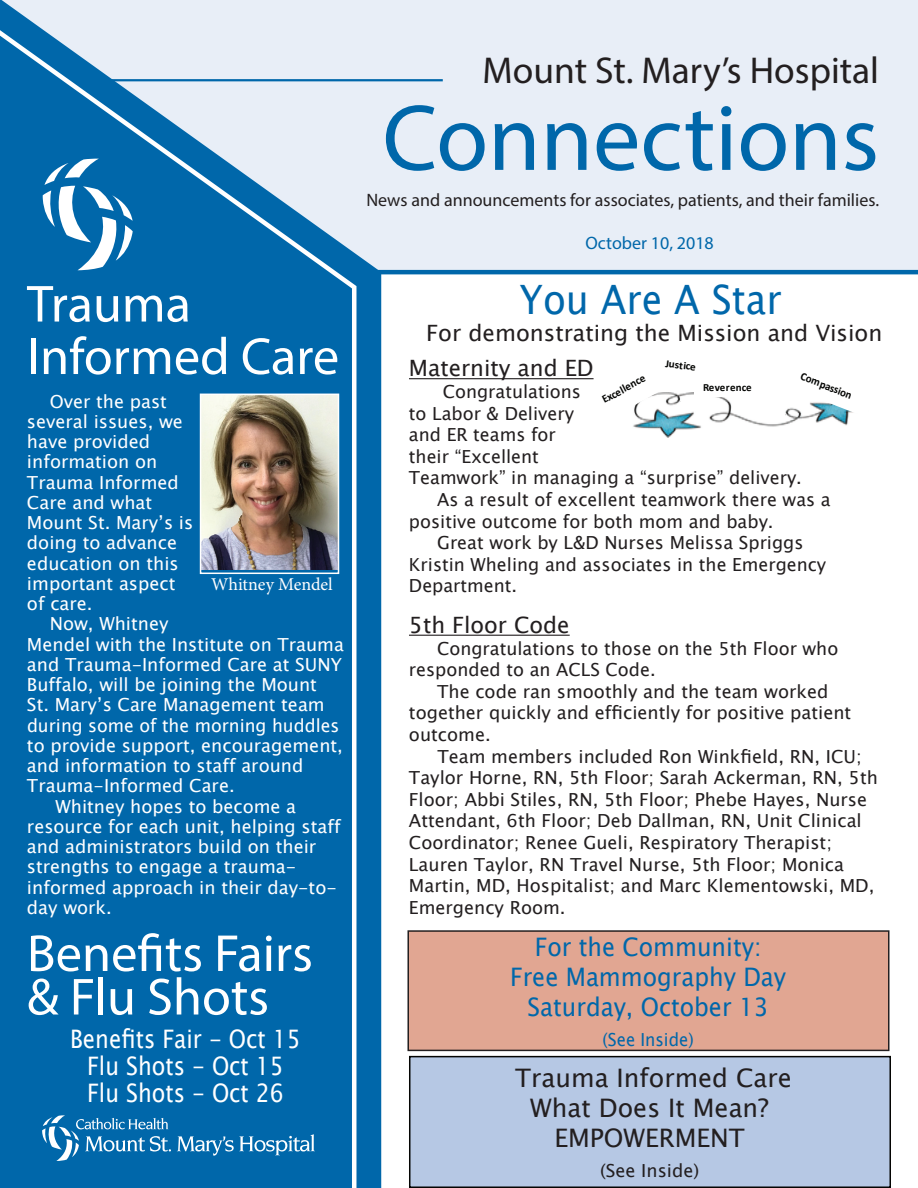
<style>
.page{position:relative;width:918px;height:1188px;background:#fff}
.page>*{position:absolute;margin:0;border:0;box-sizing:border-box;transform-origin:0 0}
.t1{font:94.5px "Myriad Pro";color:#0067aa}
.t2{font:52.5px/52.5px "Myriad Pro";color:#fff}
.t3{font:40.5px "Lucida Sans Unicode";color:#0067aa;scale:.92 1}
.t4{font:37.5px "Myriad Pro";color:#231f20}
.t5{font:25.5px/30px "Lucida Sans Unicode";color:#0067aa;text-align:center;scale:.92 1}
.t6{font:25.5px/27px "Lucida Sans Unicode";color:#fff;text-align:center;scale:.87 1}
.t7{font:25.5px/30px "Lucida Sans Unicode";color:#231f20;text-align:center}
.t8{font:22.5px "Lucida Sans Unicode";color:#231f20}
.t9{font:18px/21.6px "Lucida Sans Unicode";color:#231f20}
.t10{font:18px/20.2px "Lucida Sans Unicode";color:#fff}
.t11{font:18px "Myriad Pro";color:#231f20}
.t12{font:18px "Myriad Pro";color:#0067aa}
.t13{font:18px "Minion Pro";letter-spacing:-.005em;color:#fff}
.t14{font:18px "Lucida Sans Unicode";color:#0067aa;scale:.92 1}
.t15{font:700 11.4px "Calibri";color:#040503;scale:.95 1}
.t16{font:700 11.4px "Calibri";color:#040503}
.t17{font:700 10.95px "Calibri";letter-spacing:.015em;color:#040503}
</style>
<div class="page">
<div style="left:0;top:0;width:918px;height:272px;background:#e8eef7"></div>
<svg style="left:0;top:0;width:381px;height:1188px;fill:#0067aa"></svg>
<svg style="left:0;top:17px;width:359px;height:1171px;background:#1d78b3"></svg>
<hr style="left:106px;top:79px;width:337px;height:2px;background:#0067aa">
<svg style="left:177px;top:1134px;width:138px;height:22px;background:#3888bc"></svg>
<svg style="left:42px;top:1115px;width:129px;height:46px;background:#3184ba"></svg>
<hr style="left:376px;top:270px;width:542px;height:4px;background:#0067aa">
<div style="left:410px;top:1057px;width:480px;height:130px;background:#b6c8e4"></div>
<div style="left:409px;top:1056px;width:482px;height:132px;border:2px solid #040503"></div>
<hr style="left:52px;top:810px;width:225px;height:3px;background:#0067aa">
<img style="left:203px;top:397px;width:133px;height:172px">
<div style="left:200px;top:394px;width:139px;height:180px;border:2px solid #fff"></div>
<img style="left:633px;top:409px;width:216px;height:29px">
<svg style="left:788px;top:408px;width:61px;height:9px"></svg>
<img style="left:790px;top:402px;width:63px;height:11px">
<svg style="left:633px;top:392px;width:100px;height:30px"></svg>
<img style="left:633px;top:392px;width:29px;height:26px">
<hr style="left:409px;top:378px;width:185px;height:1px;background:#231f20">
<hr style="left:409px;top:635px;width:161px;height:1px;background:#231f20">
<div style="left:408px;top:931px;width:481px;height:119px;background:#e1a692"></div>
<div style="left:407px;top:930px;width:483px;height:121px;border:2px solid #231f20"></div>
<h2 class="t2" style="left:27px;top:277px;width:314px">Trauma<br>Informed Care</h2>
<p class="t10" style="left:27px;top:391px;width:168px;text-indent:23px">Over the past several issues, we have provided information on<br>Trauma Informed<br>Care and what<br>Mount St. Mary’s is doing to advance education on this important aspect of care.</p>
<p class="t10" style="left:50px;top:614px;width:120px">Now, Whitney</p>
<p class="t10" style="left:27px;top:634px;width:319px">Mendel with the Institute on Trauma</p>
<p class="t10" style="left:27px;top:654px;width:316px">and Trauma-Informed Care at SUNY</p>
<p class="t10" style="left:27px;top:675px;width:292px">Buffalo, will be joining the Mount</p>
<p class="t10" style="left:27px;top:695px;width:299px">St. Mary’s Care Management team</p>
<p class="t10" style="left:27px;top:715px;width:314px">during some of the morning huddles</p>
<p class="t10" style="left:27px;top:735px;width:317px">to provide support, encouragement,</p>
<p class="t10" style="left:27px;top:756px;width:278px">and information to staff around</p>
<p class="t10" style="left:27px;top:776px;width:209px">Trauma-Informed Care.</p>
<p class="t10" style="left:55px;top:796px;width:242px">Whitney hopes to become a</p>
<p class="t10" style="left:27px;top:816px;width:315px">resource for each unit, helping staff</p>
<p class="t10" style="left:27px;top:837px;width:291px">and administrators build on their</p>
<p class="t10" style="left:27px;top:857px;width:271px">strengths to engage a trauma-</p>
<p class="t10" style="left:27px;top:877px;width:311px">informed approach in their day-to-</p>
<p class="t10" style="left:27px;top:897px;width:86px">day work.</p>
<p class="t13" style="left:211px;top:572px;width:123px">Whitney Mendel</p>
<h2 class="t2" style="left:27px;top:931px;width:287px;line-height:43.5px">Benefits Fairs &amp; Flu Shots</h2>
<h3 class="t6" style="left:70px;top:1026px;width:267px">Benefits Fair - Oct 15<br>Flu Shots - Oct 15<br>Flu Shots - Oct 26</h3>
<h3 class="t4" style="left:482px;top:47px;width:398px">Mount St. Mary’s Hospital</h3>
<h1 class="t1" style="left:383px;top:80px;width:498px">Connections</h1>
<p class="t11" style="left:366px;top:189px;width:514px">News and announcements for associates, patients, and their families.</p>
<p class="t12" style="left:585px;top:231px;width:130px">October 10, 2018</p>
<h3 class="t3" style="left:520px;top:268px;width:286px">You Are A Star</h3>
<p class="t8" style="left:426px;top:315px;width:458px">For demonstrating the Mission and Vision</p>
<p class="t17" style="left:666px;top:356px;width:32px;rotate:7deg">Justice</p>
<p class="t17" style="left:703px;top:380px;width:50px">Reverence</p>
<p class="t15" style="left:804px;top:369px;width:59px;rotate:21deg">Compassion</p>
<p class="t8" style="left:409px;top:351px;width:186px">Maternity and ED</p>
<p class="t9" style="left:443px;top:381px;width:140px">Congratulations</p>
<p class="t9" style="left:409px;top:403px;width:167px">to Labor &amp; Delivery</p>
<p class="t9" style="left:409px;top:424px;width:148px">and ER teams for</p>
<p class="t9" style="left:409px;top:446px;width:131px">their “Excellent</p>
<p class="t9" style="left:409px;top:467px;width:394px">Teamwork” in managing a “surprise” delivery.</p>
<p class="t9" style="left:437px;top:489px;width:395px">As a result of excellent teamwork there was a</p>
<p class="t9" style="left:409px;top:511px;width:366px">positive outcome for both mom and baby.</p>
<p class="t9" style="left:437px;top:532px;width:368px">Great work by L&amp;D Nurses Melissa Spriggs</p>
<p class="t9" style="left:409px;top:554px;width:419px">Kristin Wheling and associates in the Emergency</p>
<p class="t9" style="left:409px;top:575px;width:110px">Department.</p>
<p class="t8" style="left:409px;top:607px;width:162px">5th Floor Code</p>
<p class="t9" style="left:409px;top:637px;width:431px;text-indent:28px">Congratulations to those on the 5th Floor who responded to an ACLS Code.</p>
<p class="t9" style="left:409px;top:681px;width:444px;text-indent:28px">The code ran smoothly and the team worked together quickly and efficiently for positive patient outcome.</p>
<p class="t9" style="left:409px;top:745px;width:470px;text-indent:28px">Team members included Ron Winkfield, RN, ICU; Taylor Horne, RN, 5th Floor; Sarah Ackerman, RN, 5th Floor; Abbi Stiles, RN, 5th Floor; Phebe Hayes, Nurse Attendant, 6th Floor; Deb Dallman, RN, Unit Clinical Coordinator; Renee Gueli, Respiratory Therapist; Lauren Taylor, RN Travel Nurse, 5th Floor; Monica Martin, MD, Hospitalist; and Marc Klementowski, MD, Emergency Room.</p>
<p class="t16" style="left:599px;top:394px;width:49px;rotate:-29deg">Excellence</p>
<h3 class="t5" style="left:510px;top:932px;width:302px">For the Community:<br>Free Mammography Day<br>Saturday, October 13</h3>
<p class="t14" style="left:602px;top:1025px;width:101px">(See Inside)</p>
<h3 class="t7" style="left:515px;top:1063px;width:278px">Trauma Informed Care<br>What Does It Mean?<br>EMPOWERMENT</h3>
<p class="t9" style="left:600px;top:1160px;width:101px">(See Inside)</p>
</div>
